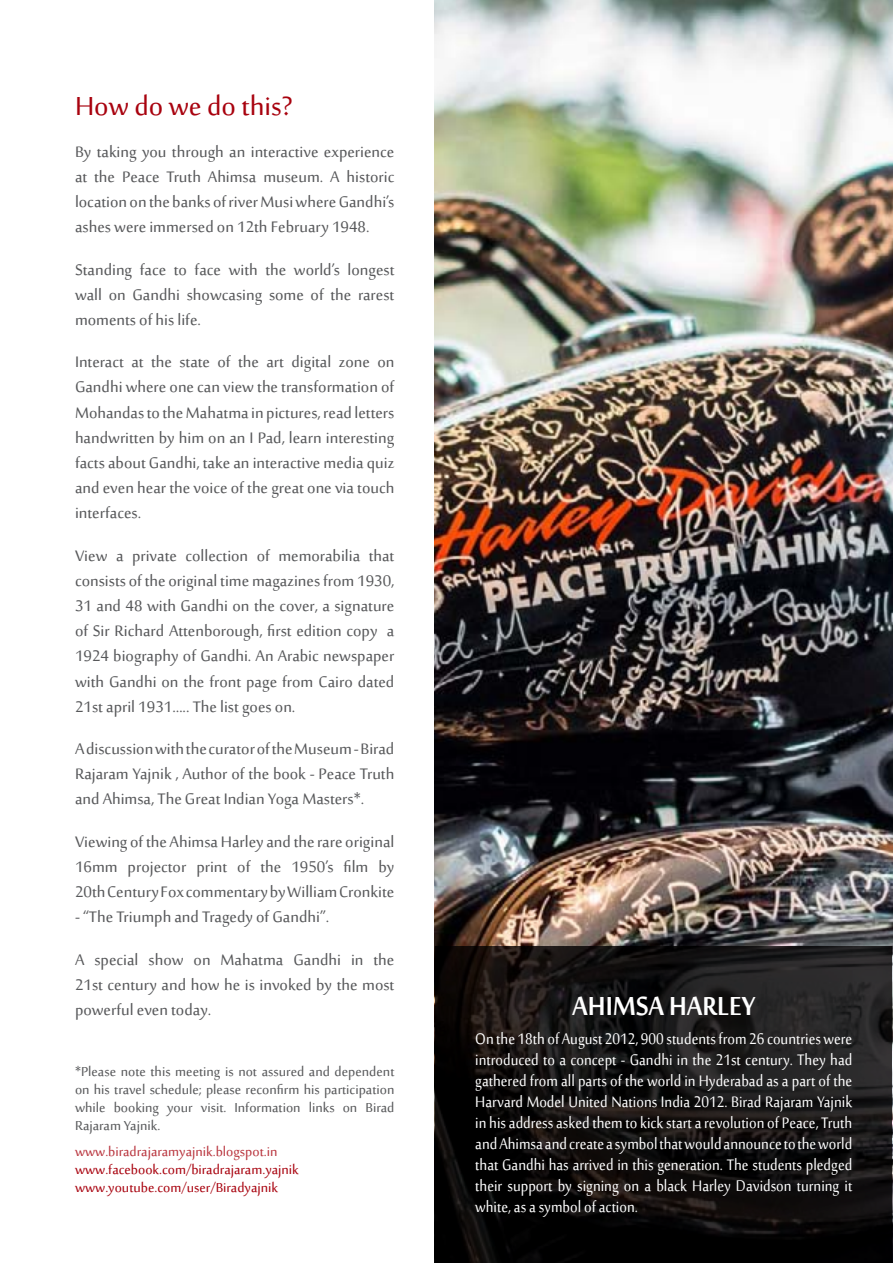
<style>
.page{position:relative;width:893px;height:1263px;background:#fff}
.page>*{position:absolute;margin:0;border:0;box-sizing:border-box;transform-origin:0 0}
.t1{font:36px "Sakkal Majalla";color:#a8020e}
.t2{font:700 36px "Sakkal Majalla";color:#fff;scale:.9 1}
.t3{font:21px/25.2px "Sakkal Majalla";color:#57585a;text-align:justify}
.t4{font:21px/21px "Sakkal Majalla";color:#fff;text-align:justify;scale:.9 1}
.t5{font:18px/18px "Sakkal Majalla";color:#57585a;text-align:justify}
.t6{font:18px "Sakkal Majalla";color:#a8020e}
.t7{font:18px "Sakkal Majalla";color:#b9353e}
</style>
<div class="page">
<img style="left:435px;top:0;width:458px;height:1263px">
<svg style="left:435px;top:947px;width:457px;height:316px;background:#131111"></svg>
<p class="t1" style="left:75px;top:86px;width:219px">How do we do this?</p>
<p class="t3" style="left:75px;top:140px;width:321px">By taking you through an interactive experience at the Peace Truth Ahimsa museum. A historic location on the banks of river Musi where Gandhi’s ashes were immersed on 12th February 1948.</p>
<p class="t3" style="left:75px;top:258px;width:321px">Standing face to face with the world’s longest wall on Gandhi showcasing some of the rarest moments of his life.</p>
<p class="t3" style="left:75px;top:351px;width:321px">Interact at the state of the art digital zone on Gandhi where one can view the transformation of Mohandas to the Mahatma in pictures, read letters handwritten by him on an I Pad, learn interesting facts about Gandhi, take an interactive media quiz and even hear the voice of the great one via touch interfaces.</p>
<p class="t3" style="left:75px;top:544px;width:321px">View a private collection of memorabilia that consists of the original time magazines from 1930, 31 and 48 with Gandhi on the cover, a signature of Sir Richard Attenborough, first edition copy a 1924 biography of Gandhi. An Arabic newspaper with Gandhi on the front page from Cairo dated 21st april 1931….. The list goes on.</p>
<p class="t3" style="left:75px;top:737px;width:321px">A discussion with the curator of the Museum - Birad Rajaram Yajnik , Author of the book - Peace Truth and Ahimsa, The Great Indian Yoga Masters*.</p>
<p class="t3" style="left:75px;top:830px;width:321px">Viewing of the Ahimsa Harley and the rare original 16mm projector print of the 1950’s film by 20th Century Fox commentary by William Cronkite</p>
<p class="t3" style="left:75px;top:906px;width:256px">- “The Triumph and Tragedy of Gandhi”.</p>
<p class="t3" style="left:75px;top:948px;width:321px">A special show on Mahatma Gandhi in the 21st century and how he is invoked by the most powerful even today.</p>
<p class="t5" style="left:75px;top:1063px;width:321px">*Please note this meeting is not assured and dependent on his travel schedule; please reconfirm his participation while booking your visit. Information links on Birad Rajaram Yajnik.</p>
<p class="t7" style="left:75px;top:1142px;width:204px">www.biradrajaramyajnik.blogspot.in</p>
<p class="t6" style="left:75px;top:1160px;width:225px">www.facebook.com/biradrajaram.yajnik</p>
<p class="t6" style="left:75px;top:1178px;width:205px">www.youtube.com/user/Biradyajnik</p>
<p class="t2" style="left:572px;top:986px;width:205px">AHIMSA HARLEY</p>
<p class="t4" style="left:475px;top:1030px;width:420px">On the 18th of August 2012, 900 students from 26 countries were introduced to a concept - Gandhi in the 21st century. They had gathered from all parts of the world in Hyderabad as a part of the Harvard Model United Nations India 2012. Birad Rajaram Yajnik in his address asked them to kick start a revolution of Peace, Truth and Ahimsa and create a symbol that would announce to the world that Gandhi has arrived in this generation. The students pledged their support by signing on a black Harley Davidson turning it white, as a symbol of action.</p>
</div>
